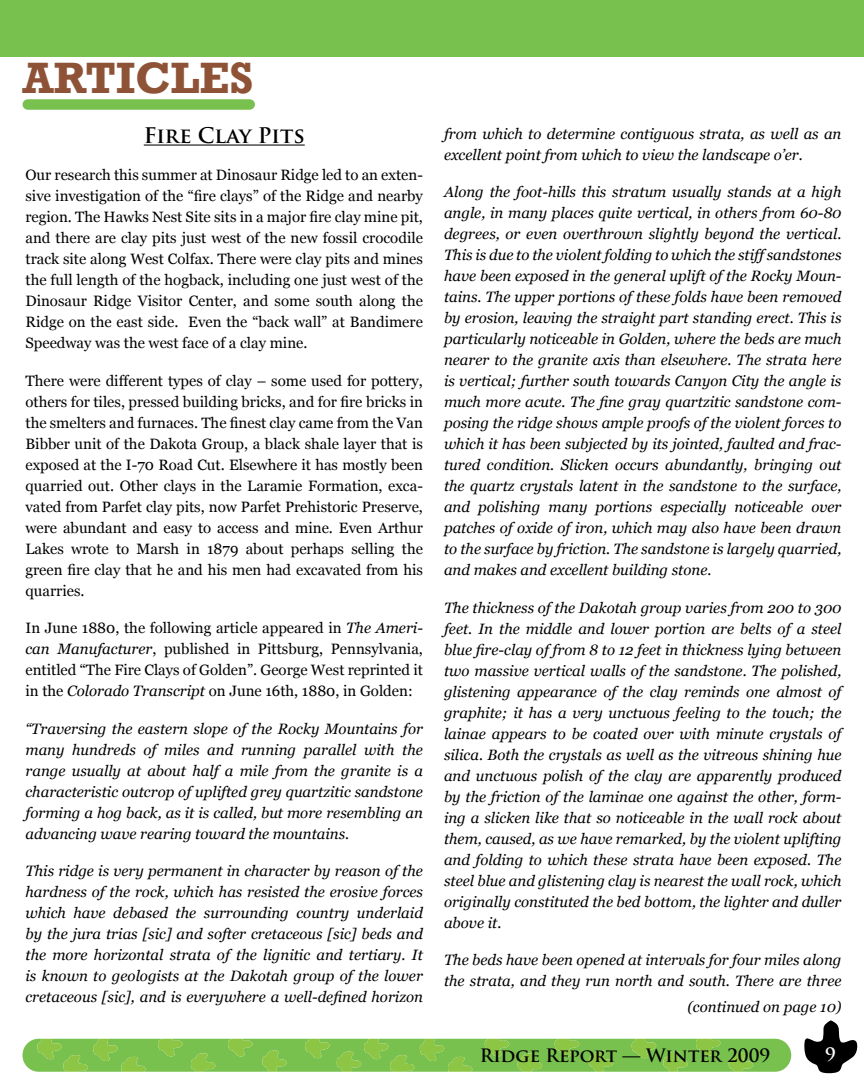
<style>
.page{position:relative;width:864px;height:1080px;background:#fff}
.page>*{position:absolute;margin:0;border:0;box-sizing:border-box;transform-origin:0 0}
.t1{font:700 45px "Rockwell";color:#8e5337}
.t2{font:700 21px "Trajan Pro";color:#000}
.t3{font:700 18px "Trajan Pro";color:#000}
.t4{font:700 18px "Trajan Pro";color:#fff}
.t5{font:italic 15px/21px "Georgia";color:#000;text-align:justify}
.t6{font:15px/21px "Georgia";color:#000;text-align:justify}
.s1{font-style:italic}
</style>
<div class="page">
<div style="left:0;top:0;width:864px;height:57px;background:#79c14f"></div>
<svg style="left:804px;top:1020px;width:54px;height:53px"></svg>
<svg style="left:22px;top:1039px;width:769px;height:33px;background:#81c350"></svg>
<div style="left:28px;top:99px;width:222px;height:11px;background:#79c14f"></div>
<hr style="left:144px;top:145px;width:161px;height:1px;background:#000">
<h1 class="t1" style="left:22px;top:50px;width:232px">ARTICLES</h1>
<h2 class="t2" style="left:144px;top:122px;width:162px">Fire Clay Pits</h2>
<p class="t6" style="left:26px;top:165px;width:399px">Our research this summer at Dinosaur Ridge led to an exten&shy;sive investigation of the “fire clays” of the Ridge and nearby region. The Hawks Nest Site sits in a major fire clay mine pit, and there are clay pits just west of the new fossil crocodile track site along West Colfax. There were clay pits and mines the full length of the hogback, including one just west of the Dinosaur Ridge Visitor Center, and some south along the Ridge on the east side. Even the “back wall” at Bandimere Speedway was the west face of a clay mine.</p>
<p class="t6" style="left:26px;top:371px;width:399px">There were different types of clay – some used for pottery, others for tiles, pressed building bricks, and for fire bricks in the smelters and furnaces. The finest clay came from the Van Bibber unit of the Dakota Group, a black shale layer that is exposed at the I-70 Road Cut. Elsewhere it has mostly been quarried out. Other clays in the Laramie Formation, exca&shy;vated from Parfet clay pits, now Parfet Prehistoric Preserve, were abundant and easy to access and mine. Even Arthur Lakes wrote to Marsh in 1879 about perhaps selling the green fire clay that he and his men had excavated from his quarries.</p>
<p class="t6" style="left:26px;top:618px;width:399px">In June 1880, the following article appeared in <span class="s1">The Ameri&shy;can Manufacturer</span>, published in Pittsburg, Pennsylvania, entitled “The Fire Clays of Golden”. George West reprinted it in the <span class="s1">Colorado Transcript</span> on June 16th, 1880, in Golden:</p>
<p class="t5" style="left:26px;top:718px;width:399px">“Traversing the eastern slope of the Rocky Mountains for many hundreds of miles and running parallel with the range usually at about half a mile from the granite is a characteristic outcrop of uplifted grey quartzitic sandstone forming a hog back, as it is called, but more resembling an advancing wave rearing toward the mountains.</p>
<p class="t5" style="left:26px;top:861px;width:399px">This ridge is very permanent in character by reason of the hardness of the rock, which has resisted the erosive forces which have debased the surrounding country underlaid by the jura trias [sic] and softer cretaceous [sic] beds and the more horizontal strata of the lignitic and tertiary. It is known to geologists at the Dakotah group of the lower cretaceous [sic], and is everywhere a well-defined horizon</p>
<p class="t5" style="left:444px;top:123px;width:399px">from which to determine contiguous strata, as well as an excellent point from which to view the landscape o’er.</p>
<p class="t5" style="left:444px;top:181px;width:399px">Along the foot-hills this stratum usually stands at a high angle, in many places quite vertical, in others from 60-80 degrees, or even overthrown slightly beyond the vertical.<br>This is due to the violent folding to which the stiff sandstones have been exposed in the general uplift of the Rocky Moun&shy;tains. The upper portions of these folds have been removed by erosion, leaving the straight part standing erect. This is particularly noticeable in Golden, where the beds are much nearer to the granite axis than elsewhere. The strata here is vertical; further south towards Canyon City the angle is much more acute. The fine gray quartzitic sandstone com&shy;posing the ridge shows ample proofs of the violent forces to which it has been subjected by its jointed, faulted and frac&shy;tured condition. Slicken occurs abundantly, bringing out the quartz crystals latent in the sandstone to the surface, and polishing many portions especially noticeable over patches of oxide of iron, which may also have been drawn to the surface by friction. The sandstone is largely quarried, and makes and excellent building stone.</p>
<p class="t5" style="left:444px;top:597px;width:399px">The thickness of the Dakotah group varies from 200 to 300 feet. In the middle and lower portion are belts of a steel blue fire-clay of from 8 to 12 feet in thickness lying between two massive vertical walls of the sandstone. The polished, glistening appearance of the clay reminds one almost of graphite; it has a very unctuous feeling to the touch; the lainae appears to be coated over with minute crystals of silica. Both the crystals as well as the vitreous shining hue and unctuous polish of the clay are apparently produced by the friction of the laminae one against the other, form&shy;ing a slicken like that so noticeable in the wall rock about them, caused, as we have remarked, by the violent uplifting and folding to which these strata have been exposed. The steel blue and glistening clay is nearest the wall rock, which originally constituted the bed bottom, the lighter and duller above it.</p>
<p class="t5" style="left:444px;top:949px;width:399px">The beds have been opened at intervals for four miles along the strata, and they run north and south. There are three</p>
<p class="t5" style="left:687px;top:996px;width:156px">(continued on page 10)</p>
<p class="t3" style="left:480px;top:1044px;width:292px">Ridge Report — Winter 2009</p>
<p class="t4" style="left:825px;top:1043px;width:12px">9</p>
</div>
